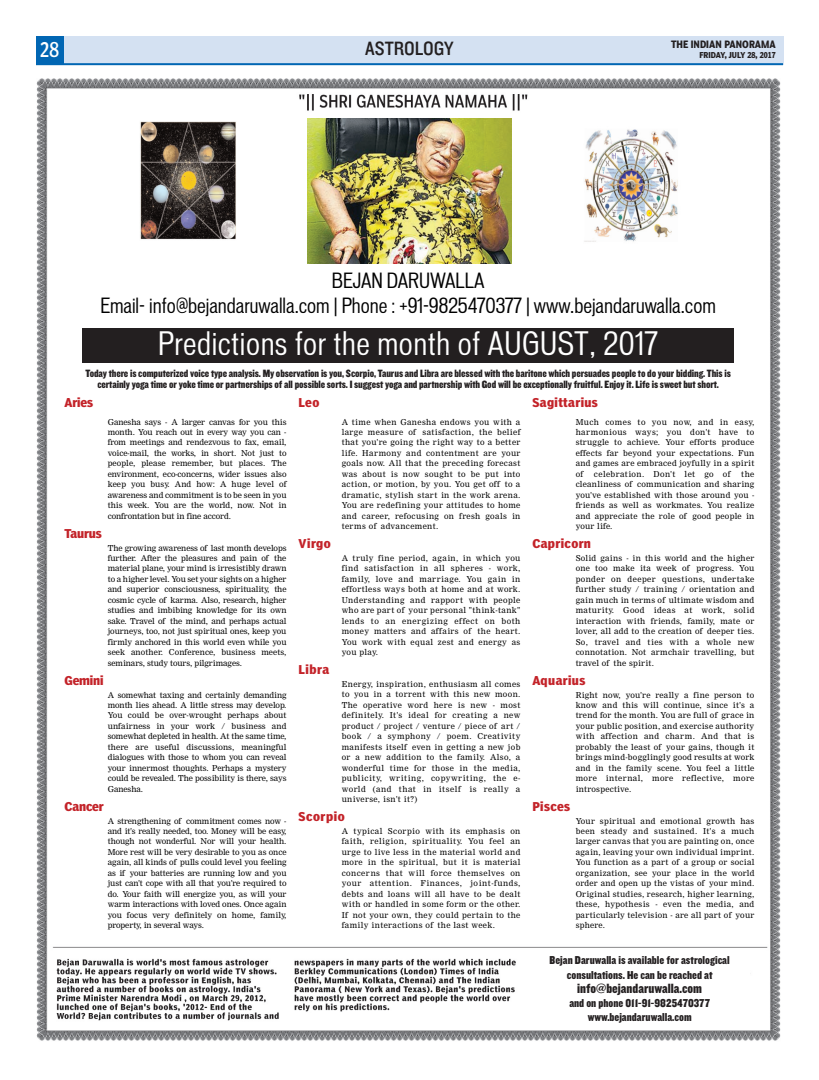
<style>
.page{position:relative;width:819px;height:1080px;background:#fff}
.page>*{position:absolute;margin:0;border:0;box-sizing:border-box;transform-origin:0 0}
.t1{font:condensed 30.8px "Vonnes";letter-spacing:.02em;color:#fff}
.t2{font:condensed 20px/25.6px "Vonnes";color:#000;text-align:center}
.t3{font:20px "Knockout HTF30 Junior Welterwt";color:#231f20}
.t4{font:condensed 20px "Poynter Agate One";color:#fff;scale:.9 1}
.t5{font:13.9px "Knockout HTF70 Full Welterwt";color:#231f20}
.t6{font:12px "Poynter Agate One Bold Con";letter-spacing:.03em;color:#c32329}
.t7{font:12px "Poynter Agate One Bold Con";letter-spacing:.05em;color:#c32329}
.t8{font:11.9px/14.2px "Knockout HTF70 Full Welterwt";color:#231f20;text-align:center}
.t9{font:11px/11px "Knockout HTF70 Full Welterwt";letter-spacing:-.01em;color:#231f20;text-align:center}
.t10{font:700 10px "Poynter Agate One";color:#231f20;scale:.85 1}
.t11{font:8px/10.5px "Nimrod";letter-spacing:.03em;color:#000;text-align:justify}
.t12{font:8px "Nimrod";letter-spacing:.05em;color:#000}
.t13{font:700 8px "Poynter Agate One";color:#231f20;scale:.88 1}
</style>
<div class="page">
<div style="left:36px;top:36px;width:747px;height:29px;background:#d4e1f2"></div>
<div style="left:36px;top:36px;width:27px;height:28px;background:#0166b3"></div>
<hr style="left:36px;top:63px;width:747px;height:2px;background:#0166b3">
<img style="left:36px;top:78px;width:745px;height:963px">
<div style="left:57px;top:250px;width:701px;height:690px;background:#fff"></div>
<div style="left:82px;top:328px;width:652px;height:35px;background:#231f20"></div>
<div style="left:530px;top:953px;width:219px;height:73px;background:#fff"></div>
<img style="left:307px;top:119px;width:205px;height:145px">
<h2 class="t4" style="left:40px;top:41px;width:23px">28</h2>
<p class="t10" style="left:671px;top:40px;width:125px">THE INDIAN PANORAMA</p>
<h2 class="t3" style="left:365px;top:42px;width:90px">ASTROLOGY</h2>
<p class="t13" style="left:700px;top:52px;width:88px">FRIDAY, JULY 28, 2017</p>
<h2 class="t2" style="left:100px;top:269px;width:617px">BEJAN DARUWALLA<br>Email- info@bejandaruwalla.com | Phone : +91-9825470377 | www.bejandaruwalla.com</h2>
<h1 class="t1" style="left:158px;top:331px;width:501px">Predictions for the month of AUGUST, 2017</h1>
<p class="t9" style="left:86px;top:369px;width:647px">Today there is computerized voice type analysis. My observation is you, Scorpio, Taurus and Libra are blessed with the baritone which persuades people to do your bidding. This is certainly yoga time or yoke time or partnerships of all possible sorts. I suggest yoga and partnership with God will be exceptionally fruitful. Enjoy it. Life is sweet but short.</p>
<h3 class="t6" style="left:65px;top:397px;width:30px">Aries</h3>
<p class="t11" style="left:108px;top:417px;width:180px">Ganesha says - A larger canvas for you this month. You reach out in every way you can - from meetings and rendezvous to fax, email, voice-mail, the works, in short. Not just to people, please remember, but places. The environment, eco-concerns, wider issues also keep you busy. And how: A huge level of awareness and commitment is to be seen in you this week. You are the world, now. Not in confrontation but in fine accord.</p>
<h3 class="t6" style="left:65px;top:528px;width:39px">Taurus</h3>
<p class="t11" style="left:108px;top:543px;width:180px">The growing awareness of last month develops further. After the pleasures and pain of the material plane, your mind is irresistibly drawn to a higher level. You set your sights on a higher and superior consciousness, spirituality, the cosmic cycle of karma. Also, research, higher studies and imbibing knowledge for its own sake. Travel of the mind, and perhaps actual journeys, too, not just spiritual ones, keep you firmly anchored in this world even while you seek another. Conference, business meets, seminars, study tours, pilgrimages.</p>
<h3 class="t6" style="left:65px;top:675px;width:40px">Gemini</h3>
<p class="t11" style="left:108px;top:690px;width:180px">A somewhat taxing and certainly demanding month lies ahead. A little stress may develop.<br>You could be over-wrought perhaps about unfairness in your work / business and somewhat depleted in health. At the same time, there are useful discussions, meaningful dialogues with those to whom you can reveal your innermost thoughts. Perhaps a mystery could be revealed. The possibility is there, says Ganesha.</p>
<h3 class="t6" style="left:65px;top:801px;width:41px">Cancer</h3>
<p class="t11" style="left:108px;top:816px;width:180px">A strengthening of commitment comes now - and it's really needed, too. Money will be easy, though not wonderful. Nor will your health.<br>More rest will be very desirable to you as once again, all kinds of pulls could level you feeling as if your batteries are running low and you just can't cope with all that you're required to do. Your faith will energize you, as will your warm interactions with loved ones. Once again you focus very definitely on home, family, property, in several ways.</p>
<h3 class="t6" style="left:532px;top:397px;width:67px">Sagittarius</h3>
<p class="t11" style="left:576px;top:417px;width:180px">Much comes to you now, and in easy, harmonious ways; you don't have to struggle to achieve. Your efforts produce effects far beyond your expectations. Fun and games are embraced joyfully in a spirit of</p>
<h3 class="t6" style="left:299px;top:397px;width:22px">Leo</h3>
<p class="t11" style="left:342px;top:417px;width:180px">A time when Ganesha endows you with a large measure of satisfaction, the belief that you're going the right way to a better life. Harmony and contentment are your goals now. All that the preceding forecast was about is now sought to be put into action, or motion, by you. You get off to a dramatic, stylish start in the work arena.<br>You are redefining your attitudes to home and career, refocusing on fresh goals in terms of advancement.</p>
<p class="t11" style="left:576px;top:469px;width:180px;text-indent:166px">the cleanliness of communication and sharing you've established with those around you - friends as well as workmates. You realize and appreciate the role of good people in your life.</p>
<h3 class="t6" style="left:532px;top:539px;width:60px">Capricorn</h3>
<p class="t11" style="left:576px;top:553px;width:180px">Solid gains - in this world and the higher one too make ita week of progress. You ponder on deeper questions, undertake further study / training / orientation and gain much in terms of ultimate wisdom and maturity. Good ideas at work, solid interaction with friends, family, mate or lover, all add to the creation of deeper ties.<br>So, travel and ties with a whole new connotation. Not armchair travelling, but travel of the spirit.</p>
<h3 class="t6" style="left:532px;top:675px;width:54px">Aquarius</h3>
<p class="t11" style="left:576px;top:690px;width:180px">Right now, you're really a fine person to know and this will continue, since it's a trend for the month. You are full of grace in your public position, and exercise authority with affection and charm. And that is probably the least of your gains, though it brings mind-bogglingly good results at work and in the family scene. You feel a little more internal, more reflective, more introspective.</p>
<h3 class="t6" style="left:532px;top:801px;width:39px">Pisces</h3>
<p class="t11" style="left:576px;top:816px;width:180px">Your spiritual and emotional growth has been steady and sustained. It's a much larger canvas that you are painting on, once again, leaving your own individual imprint.<br>You function as a part of a group or social organization, see your place in the world order and open up the vistas of your mind.<br>Original studies, research, higher learning, these, hypothesis - even the media, and particularly television - are all part of your sphere.</p>
<p class="t12" style="left:594px;top:471px;width:138px">celebration. Don't let go of</p>
<h3 class="t6" style="left:299px;top:539px;width:34px">Virgo</h3>
<p class="t11" style="left:342px;top:553px;width:180px">A truly fine period, again, in which you find satisfaction in all spheres - work, family, love and marriage. You gain in effortless ways both at home and at work.<br>Understanding and rapport with people who are part of your personal "think-tank" lends to an energizing effect on both money matters and affairs of the heart.<br>You work with equal zest and energy as you play.</p>
<h3 class="t6" style="left:299px;top:665px;width:32px">Libra</h3>
<p class="t11" style="left:342px;top:679px;width:180px">Energy, inspiration, enthusiasm all comes to you in a torrent with this new moon.<br>The operative word here is new - most definitely. It's ideal for creating a new product / project / venture / piece of art / book / a symphony / poem. Creativity manifests itself even in getting a new job or a new addition to the family. Also, a wonderful time for those in the media, publicity, writing, copywriting, the e&shy;world (and that in itself is really a universe, isn't it?)</p>
<h3 class="t7" style="left:299px;top:812px;width:48px">Scorpio</h3>
<p class="t11" style="left:342px;top:826px;width:180px">A typical Scorpio with its emphasis on faith, religion, spirituality. You feel an urge to live less in the material world and more in the spiritual, but it is material concerns that will force themselves on your attention. Finances, joint-funds, debts and loans will all have to be dealt with or handled in some form or the other.<br>If not your own, they could pertain to the family interactions of the last week.</p>
<h3 class="t8" style="left:550px;top:954px;width:182px">Bejan Daruwalla is available for astrological consultations. He can be reached at</h3>
<h3 class="t5" style="left:577px;top:984px;width:127px">info@bejandaruwalla.com</h3>
<h3 class="t8" style="left:569px;top:997px;width:142px">and on phone 011-91-9825470377 www.bejandaruwalla.com</h3>
</div>
